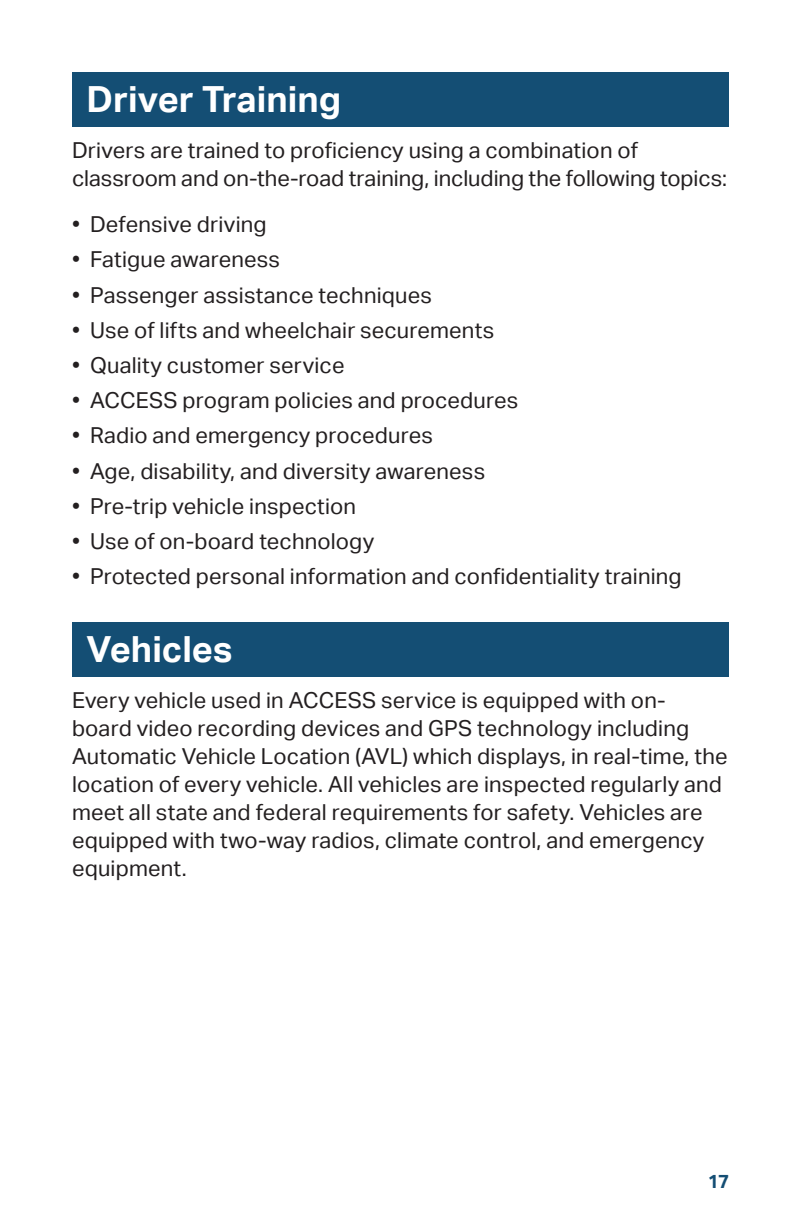
<style>
.page{position:relative;width:792px;height:1224px;background:#fff}
.page>*{position:absolute;margin:0;border:0;box-sizing:border-box;transform-origin:0 0}
.t1{font:700 36px "Aktiv Grotesk";color:#fff}
.Body{font:22px/28px "Aktiv Grotesk";letter-spacing:.005em;color:#231f20}
.t2{font:700 19px "Aktiv Grotesk";color:#144e74}
</style>
<div class="page">
<div style="left:72px;top:72px;width:657px;height:55px;background:#144e74"></div>
<div style="left:72px;top:622px;width:657px;height:55px;background:#144e74"></div>
<h2 class="t1" style="left:86px;top:79px;width:256px">Driver Training</h2>
<p class="Body" style="left:72px;top:137px;width:657px">Drivers are trained to proficiency using a combination of classroom and on-the-road training, including the following topics:</p>
<p class="Body" style="left:72px;top:211px;width:196px">• Defensive driving</p>
<p class="Body" style="left:72px;top:246px;width:210px">• Fatigue awareness</p>
<p class="Body" style="left:72px;top:281px;width:361px">• Passenger assistance techniques</p>
<p class="Body" style="left:72px;top:316px;width:424px">• Use of lifts and wheelchair securements</p>
<p class="Body" style="left:72px;top:351px;width:274px">• Quality customer service</p>
<p class="Body" style="left:72px;top:387px;width:448px">• ACCESS program policies and procedures</p>
<p class="Body" style="left:72px;top:422px;width:362px">• Radio and emergency procedures</p>
<p class="Body" style="left:72px;top:457px;width:415px">• Age, disability, and diversity awareness</p>
<p class="Body" style="left:72px;top:492px;width:286px">• Pre-trip vehicle inspection</p>
<p class="Body" style="left:72px;top:527px;width:304px">• Use of on-board technology</p>
<p class="Body" style="left:72px;top:563px;width:611px">• Protected personal information and confidentiality training</p>
<h2 class="t1" style="left:86px;top:629px;width:148px">Vehicles</h2>
<p class="Body" style="left:72px;top:687px;width:657px">Every vehicle used in ACCESS service is equipped with on&shy;board video recording devices and GPS technology including Automatic Vehicle Location (AVL) which displays, in real-time, the location of every vehicle. All vehicles are inspected regularly and meet all state and federal requirements for safety. Vehicles are equipped with two-way radios, climate control, and emergency equipment.</p>
<p class="t2" style="left:708px;top:1170px;width:23px">17</p>
</div>
